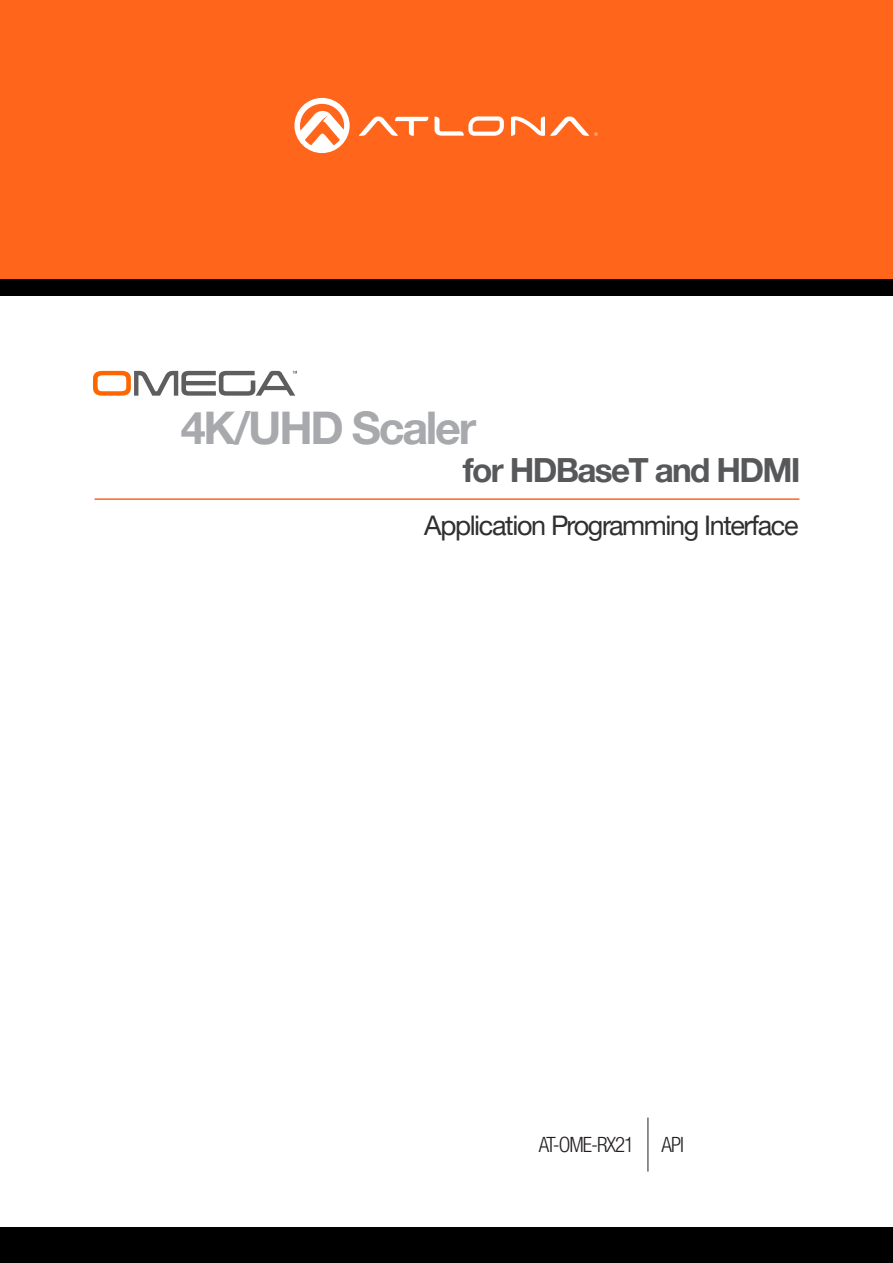
<style>
.page{position:relative;width:893px;height:1263px;background:#fff}
.page>*{position:absolute;margin:0;border:0;box-sizing:border-box;transform-origin:0 0}
.Product_Type_First_P{font:700 45px "Helvetica Neue LTW1 G";letter-spacing:-.05em;color:#a8a9ad}
.Product_Type_First_P-2{font:700 33.3px "Helvetica Neue LTW1 G";letter-spacing:-.05em;color:#57585a}
.DOCUMENT_TYPE_BOLD{font:27px "Helvetica Neue LTW1 G";letter-spacing:-.05em;color:#312f30}
.t1{font:300 condensed 21px "Helvetica Neue LTW1 G";letter-spacing:-.05em;color:#231f20}
</style>
<div class="page">
<div style="left:0;top:0;width:893px;height:279px;background:#ff661c"></div>
<div style="left:0;top:1227px;width:893px;height:36px;background:#000"></div>
<div style="left:0;top:279px;width:893px;height:17px;background:#000"></div>
<svg style="left:435px;top:116px;width:69px;height:20px"></svg>
<svg style="left:359px;top:116px;width:70px;height:20px"></svg>
<svg style="left:511px;top:116px;width:87px;height:20px"></svg>
<svg style="left:294px;top:98px;width:56px;height:55px"></svg>
<hr style="left:648px;top:1117px;width:1px;height:54px;background:#231f20">
<hr style="left:94px;top:498px;width:705px;height:2px;background:#ff661c">
<svg style="left:93px;top:371px;width:204px;height:25px"></svg>
<p class="Product_Type_First_P" style="left:181px;top:400px;width:297px">4K/UHD Scaler</p>
<p class="Product_Type_First_P-2" style="left:463px;top:449px;width:340px">for HDBaseT and HDMI</p>
<p class="DOCUMENT_TYPE_BOLD" style="left:424px;top:509px;width:376px">Application Programming Interface</p>
<p class="t1" style="left:539px;top:1132px;width:97px">AT-OME-RX21</p>
<p class="t1" style="left:662px;top:1132px;width:24px">API</p>
</div>
